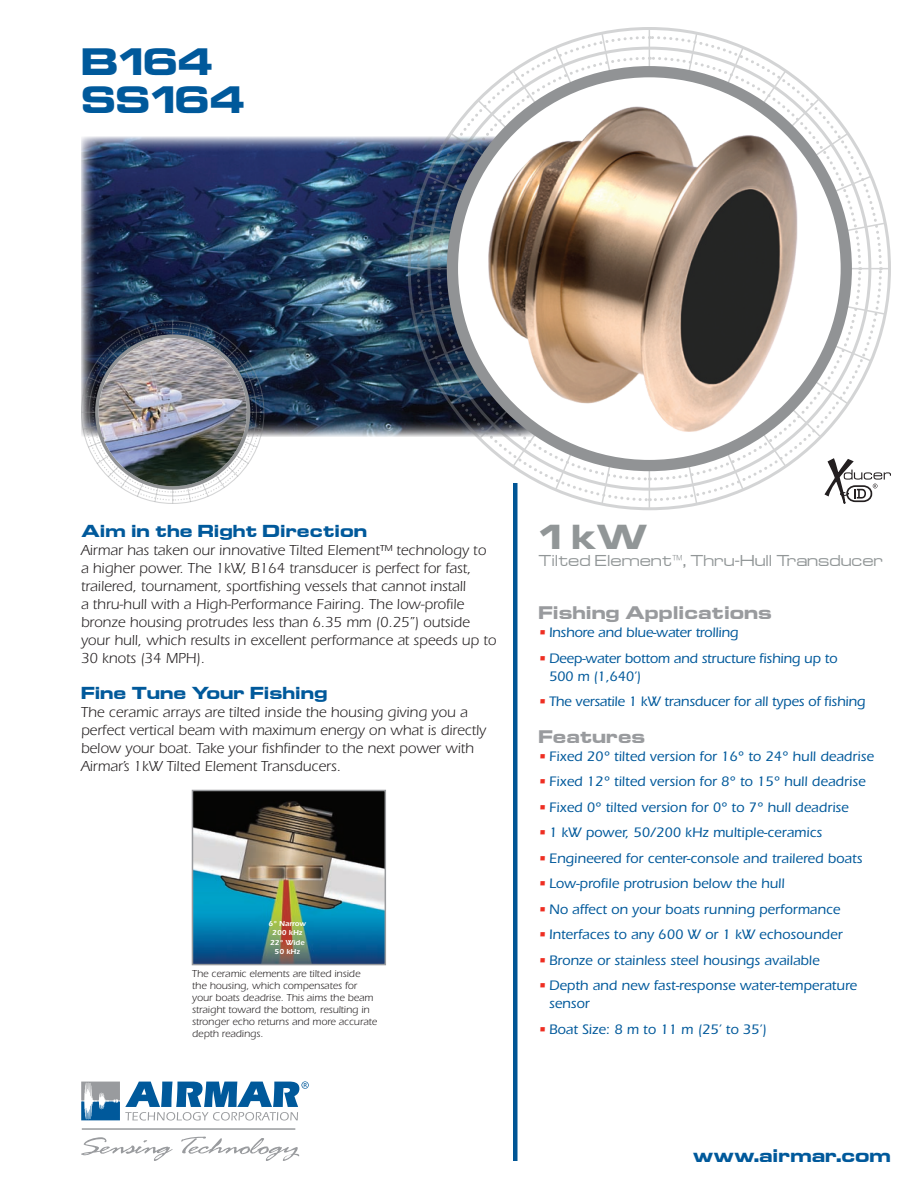
<style>
.page{position:relative;width:918px;height:1188px;background:#fff}
.page>*{position:absolute;margin:0;border:0;box-sizing:border-box;transform-origin:0 0}
.t1{font:700 33px "Euro Technic Ext";color:#00599b}
.t2{font:700 30px "Euro Technic Ext";color:#919697}
.t3{font:700 15.75px "Euro Technic Ext";color:#999b9e}
.t4{font:700 15.75px "Euro Technic Ext";color:#00599b}
.t5{font:15px/18px "ITC Eras Std";color:#231f20}
.t6{font:700 15px "Euro Technic Ext";color:#00599b}
.FeatureBodyCopy{font:500 14.25px/18px "ITC Eras Std";color:#00599b}
.FeatureHeader{font:500 14.25px "ITC Eras Std";letter-spacing:-.015em;color:#00599b}
.t7{font:14.25px "Euro Technic Ext";color:#919697}
.t8{font:10.5px/12px "ITC Eras Std";color:#231f20}
.t9{font:600 7.5px "ITC Eras Std";color:#fff}
.s1{color:#ee2e22}
</style>
<div class="page">
<img style="left:81px;top:136px;width:334px;height:300px">
<svg style="left:699px;top:318px;width:184px;height:185px"></svg>
<svg style="left:699px;top:35px;width:184px;height:187px"></svg>
<svg style="left:415px;top:35px;width:185px;height:187px"></svg>
<svg style="left:415px;top:316px;width:185px;height:187px"></svg>
<hr style="left:649px;top:28px;width:1px;height:481px;background:#919395">
<hr style="left:409px;top:268px;width:481px;height:1px;background:#919395">
<svg style="left:426px;top:175px;width:447px;height:188px"></svg>
<svg style="left:449px;top:131px;width:401px;height:275px"></svg>
<img style="left:412px;top:222px;width:474px;height:94px">
<svg style="left:554px;top:46px;width:191px;height:446px"></svg>
<svg style="left:511px;top:69px;width:276px;height:399px"></svg>
<svg style="left:600px;top:31px;width:99px;height:476px"></svg>
<svg style="left:447px;top:66px;width:405px;height:405px;fill:#919395"></svg>
<div style="left:513px;top:483px;width:5px;height:678px;background:#005595"></div>
<svg style="left:81px;top:1137px;width:92px;height:24px"></svg>
<svg style="left:181px;top:1136px;width:118px;height:25px"></svg>
<svg style="left:81px;top:1081px;width:228px;height:40px"></svg>
<hr style="left:82px;top:1128px;width:213px;height:2px;background:#999b9e">
<hr style="left:172px;top:321px;width:1px;height:182px;background:#919395">
<hr style="left:81px;top:412px;width:183px;height:1px;background:#919395">
<svg style="left:82px;top:322px;width:181px;height:181px"></svg>
<svg style="left:95px;top:334px;width:155px;height:156px;background:#909295"></svg>
<img style="left:458px;top:77px;width:363px;height:383px">
<img style="left:99px;top:338px;width:148px;height:148px;border-radius:74px">
<svg style="left:823px;top:458px;width:68px;height:46px"></svg>
<img style="left:195px;top:793px;width:188px;height:169px">
<div style="left:192px;top:790px;width:194px;height:175px;border:2px solid #999b9e"></div>
<p class="t1" style="left:81px;top:39px;width:134px">B164</p>
<p class="t1" style="left:81px;top:76px;width:166px">SS164</p>
<p class="t6" style="left:81px;top:520px;width:288px">Aim in the Right Direction</p>
<p class="t5" style="left:81px;top:541px;width:417px">Airmar has taken our innovative Tilted Element™ technology to a higher power. The 1kW, B164 transducer is perfect for fast, trailered, tournament, sportfishing vessels that cannot install<br>a thru-hull with a High-Performance Fairing. The low-profile bronze housing protrudes less than 6.35 mm (0.25”) outside your hull, which results in excellent performance at speeds up to 30 knots (34 MPH).</p>
<p class="t6" style="left:81px;top:682px;width:248px">Fine Tune Your Fishing</p>
<p class="t5" style="left:81px;top:703px;width:407px">The ceramic arrays are tilted inside the housing giving you a perfect vertical beam with maximum energy on what is directly below your boat. Take your fishfinder to the next power with Airmar’s 1kW Tilted Element Transducers.</p>
<p class="t9" style="left:269px;top:919px;width:39px">6° Narrow</p>
<p class="t9" style="left:272px;top:928px;width:32px">200 kHz</p>
<p class="t9" style="left:270px;top:939px;width:36px">22° Wide</p>
<p class="t9" style="left:275px;top:948px;width:27px">50 kHz</p>
<p class="t8" style="left:192px;top:968px;width:187px">The ceramic elements are tilted inside the housing, which compensates for your boats deadrise. This aims the beam straight toward the bottom, resulting in stronger echo returns and more accurate depth readings.</p>
<p class="t2" style="left:538px;top:516px;width:111px">1 kW</p>
<p class="t7" style="left:538px;top:552px;width:346px">Tilted Element™, Thru-Hull Transducer</p>
<p class="t3" style="left:538px;top:602px;width:235px">Fishing Applications</p>
<p class="FeatureHeader" style="left:538px;top:625px;width:202px"><span class="s1">•</span> Inshore and blue-water trolling</p>
<p class="FeatureHeader" style="left:538px;top:650px;width:300px"><span class="s1">•</span> Deep-water bottom and structure fishing up to</p>
<p class="FeatureHeader" style="left:549px;top:668px;width:94px">500 m (1,640’)</p>
<p class="FeatureHeader" style="left:538px;top:694px;width:329px"><span class="s1">•</span> The versatile 1 kW transducer for all types of fishing</p>
<p class="t3" style="left:538px;top:725px;width:108px">Features</p>
<p class="FeatureBodyCopy" style="left:538px;top:747px;width:337px"><span class="s1">•</span> Fixed 20° tilted version for 16° to 24° hull deadrise</p>
<p class="FeatureBodyCopy" style="left:538px;top:773px;width:329px"><span class="s1">•</span> Fixed 12° tilted version for 8° to 15° hull deadrise</p>
<p class="FeatureBodyCopy" style="left:538px;top:798px;width:312px"><span class="s1">•</span> Fixed 0° tilted version for 0° to 7° hull deadrise</p>
<p class="FeatureBodyCopy" style="left:538px;top:824px;width:285px"><span class="s1">•</span> 1 kW power, 50/200 kHz multiple-ceramics</p>
<p class="FeatureBodyCopy" style="left:538px;top:849px;width:325px"><span class="s1">•</span> Engineered for center-console and trailered boats</p>
<p class="FeatureBodyCopy" style="left:538px;top:875px;width:248px"><span class="s1">•</span> Low-profile protrusion below the hull</p>
<p class="FeatureBodyCopy" style="left:538px;top:900px;width:303px"><span class="s1">•</span>No affect on your boats running performance</p>
<p class="FeatureBodyCopy" style="left:538px;top:926px;width:306px"><span class="s1">•</span> Interfaces to any 600 W or 1 kW echosounder</p>
<p class="FeatureBodyCopy" style="left:538px;top:951px;width:283px"><span class="s1">•</span> Bronze or stainless steel housings available</p>
<p class="FeatureBodyCopy" style="left:549px;top:977px;width:310px;text-indent:-11px"><span class="s1">•</span> Depth and new fast-response water-temperature sensor</p>
<p class="FeatureBodyCopy" style="left:538px;top:1020px;width:230px"><span class="s1">•</span> Boat Size: 8 m to 11 m (25’ to 35’)</p>
<p class="t4" style="left:693px;top:1145px;width:200px">www.airmar.com</p>
</div>
